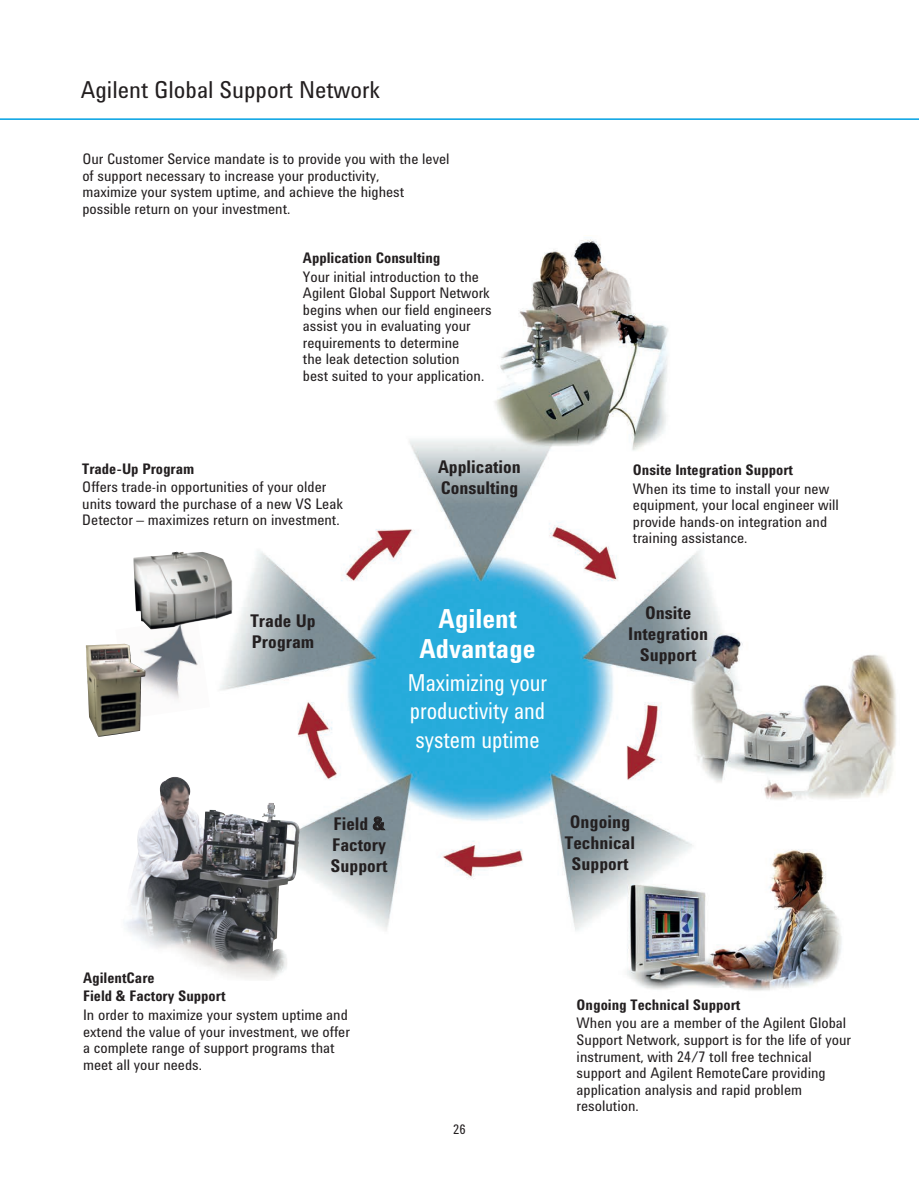
<style>
.page{position:relative;width:919px;height:1189px;background:#fff}
.page>*{position:absolute;margin:0;border:0;box-sizing:border-box;transform-origin:0 0}
.t1{font:700 27px/30px "Agilent TT Cond";color:#fff;text-align:center}
.t2{font:24px/28.8px "Agilent TT Cond";color:#fff;text-align:justify;scale:.9 1}
.t3{font:24px "Agilent TT Cond";color:#231f20}
.t4{font:700 18px/21px "Agilent TT Cond";color:#231f20}
.t5{font:15px/16.5px "Agilent TT Cond";color:#231f20}
.t6{font:700 15px/18.6px "Agilent TT Cond";color:#231f20}
.t7{font:13.5px "Agilent TT Cond";color:#231f20}
</style>
<div class="page">
<img style="left:85px;top:239px;width:811px;height:752px">
<hr style="left:0;top:118px;width:918px;height:2px;background:#00a1e3">
<img style="left:107px;top:776px;width:192px;height:204px">
<svg style="left:372px;top:816px;width:13px;height:14px"></svg>
<img style="left:115px;top:618px;width:95px;height:100px">
<img style="left:133px;top:551px;width:99px;height:78px">
<img style="left:86px;top:643px;width:59px;height:93px">
<h2 class="t3" style="left:81px;top:82px;width:300px">Agilent Global Support Network</h2>
<p class="t5" style="left:82px;top:152px;width:368px">Our Customer Service mandate is to provide you with the level of support necessary to increase your productivity,<br>maximize your system uptime, and achieve the highest possible return on your investment.</p>
<p class="t6" style="left:303px;top:250px;width:139px">Application Consulting</p>
<p class="t5" style="left:303px;top:269px;width:190px">Your initial introduction to the<br>Agilent Global Support Network begins when our field engineers assist you in evaluating your requirements to determine<br>the leak detection solution<br>best suited to your application.</p>
<p class="t6" style="left:82px;top:460px;width:113px">Trade-Up Program</p>
<p class="t5" style="left:82px;top:480px;width:262px">Offers trade-in opportunities of your older units toward the purchase of a new VS Leak<br>Detector – maximizes return on investment.</p>
<p class="t4" style="left:438px;top:458px;width:84px">Application<br>Consulting</p>
<p class="t6" style="left:632px;top:462px;width:161px">Onsite Integration Support</p>
<p class="t5" style="left:632px;top:481px;width:207px">When its time to install your new equipment, your local engineer will provide hands-on integration and training assistance.</p>
<p class="t4" style="left:250px;top:611px;width:67px">Trade Up<br>Program</p>
<p class="t4" style="left:628px;top:603px;width:81px;text-align:center">Onsite<br>Integration<br>Support</p>
<h1 class="t1" style="left:419px;top:606px;width:117px">Agilent<br>Advantage</h1>
<h2 class="t2" style="left:408px;top:669px;width:156px">Maximizing your productivity and system uptime</h2>
<p class="t4" style="left:330px;top:814px;width:58px">Field &amp;<br>Factory<br>Support</p>
<p class="t6" style="left:83px;top:969px;width:144px">AgilentCare<br>Field &amp; Factory Support</p>
<p class="t5" style="left:83px;top:1007px;width:268px">In order to maximize your system uptime and extend the value of your investment, we offer a complete range of support programs that meet all your needs.</p>
<p class="t7" style="left:453px;top:1124px;width:14px">26</p>
<p class="t4" style="left:564px;top:812px;width:72px;text-align:center">Ongoing<br>Technical<br>Support</p>
<p class="t6" style="left:576px;top:996px;width:165px">Ongoing Technical Support</p>
<p class="t5" style="left:576px;top:1016px;width:276px">When you are a member of the Agilent Global Support Network, support is for the life of your instrument, with 24/7 toll free technical support and Agilent RemoteCare providing application analysis and rapid problem resolution.</p>
</div>
